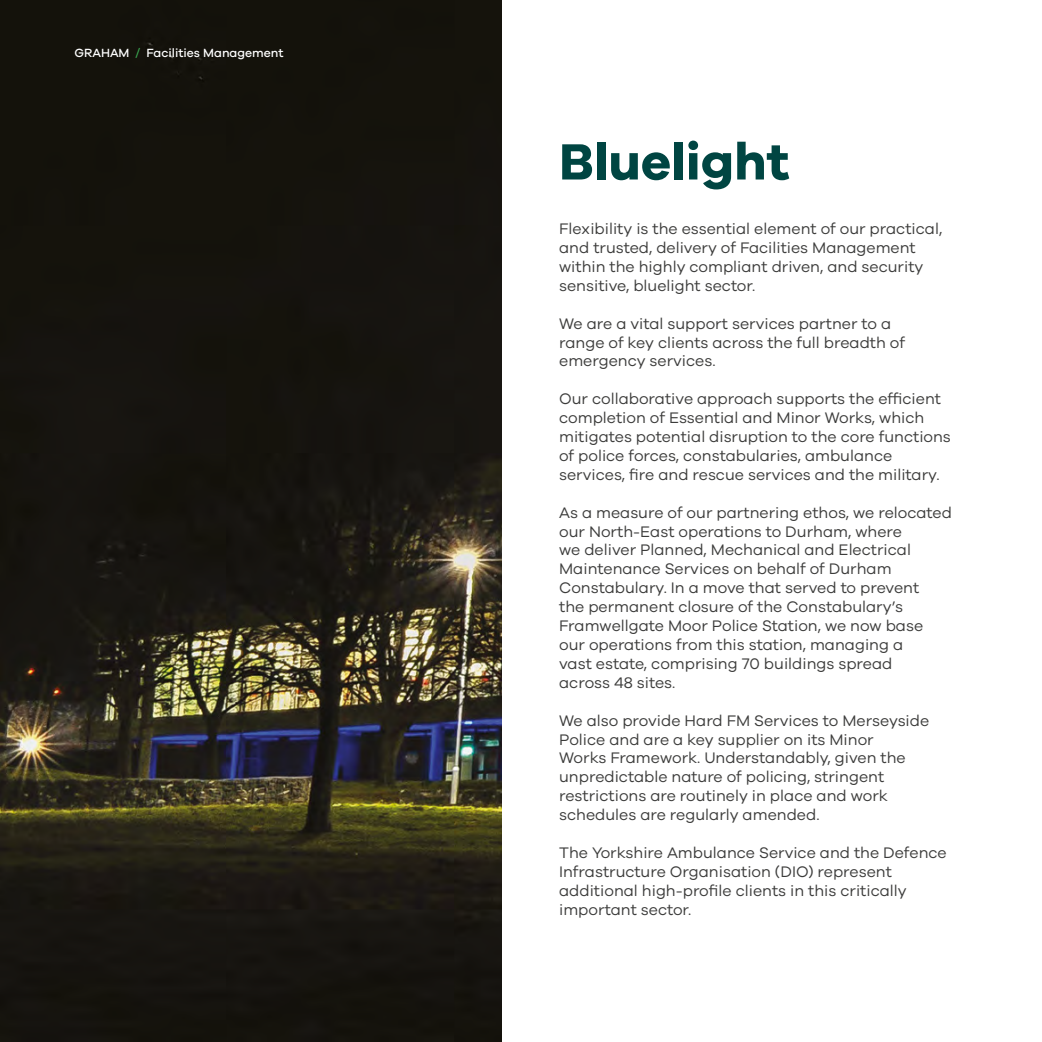
<style>
.page{position:relative;width:1042px;height:1042px;background:#fff}
.page>*{position:absolute;margin:0;border:0;box-sizing:border-box;transform-origin:0 0}
.t1{font:700 52.5px "Galano Grotesque";color:#004542}
.t2{font:15.75px/18.9px "Galano Grotesque";color:#3c3c3b}
.t3{font:500 12.25px "Galano Grotesque";color:#fff}
.s1{color:#3bac52}
</style>
<div class="page">
<img style="left:0;top:0;width:502px;height:1042px">
<p class="t3" style="left:74px;top:45px;width:211px">GRAHAM <span class="s1">/</span> Facilities Management</p>
<h1 class="t1" style="left:559px;top:129px;width:232px">Bluelight</h1>
<p class="t2" style="left:559px;top:219px;width:385px">Flexibility is the essential element of our practical, and trusted, delivery of Facilities Management within the highly compliant driven, and security sensitive, bluelight sector.</p>
<p class="t2" style="left:559px;top:313px;width:347px">We are a vital support services partner to a range of key clients across the full breadth of emergency services.</p>
<p class="t2" style="left:559px;top:389px;width:393px">Our collaborative approach supports the efficient completion of Essential and Minor Works, which mitigates potential disruption to the core functions of police forces, constabularies, ambulance services, fire and rescue services and the military.</p>
<p class="t2" style="left:559px;top:502px;width:394px">As a measure of our partnering ethos, we relocated our North-East operations to Durham, where<br>we deliver Planned, Mechanical and Electrical Maintenance Services on behalf of Durham Constabulary. In a move that served to prevent<br>the permanent closure of the Constabulary’s Framwellgate Moor Police Station, we now base our operations from this station, managing a<br>vast estate, comprising 70 buildings spread<br>across 48 sites.</p>
<p class="t2" style="left:559px;top:710px;width:372px">We also provide Hard FM Services to Merseyside Police and are a key supplier on its Minor<br>Works Framework. Understandably, given the unpredictable nature of policing, stringent restrictions are routinely in place and work schedules are regularly amended.</p>
<p class="t2" style="left:559px;top:842px;width:389px">The Yorkshire Ambulance Service and the Defence Infrastructure Organisation (DIO) represent additional high-profile clients in this critically important sector.</p>
</div>
